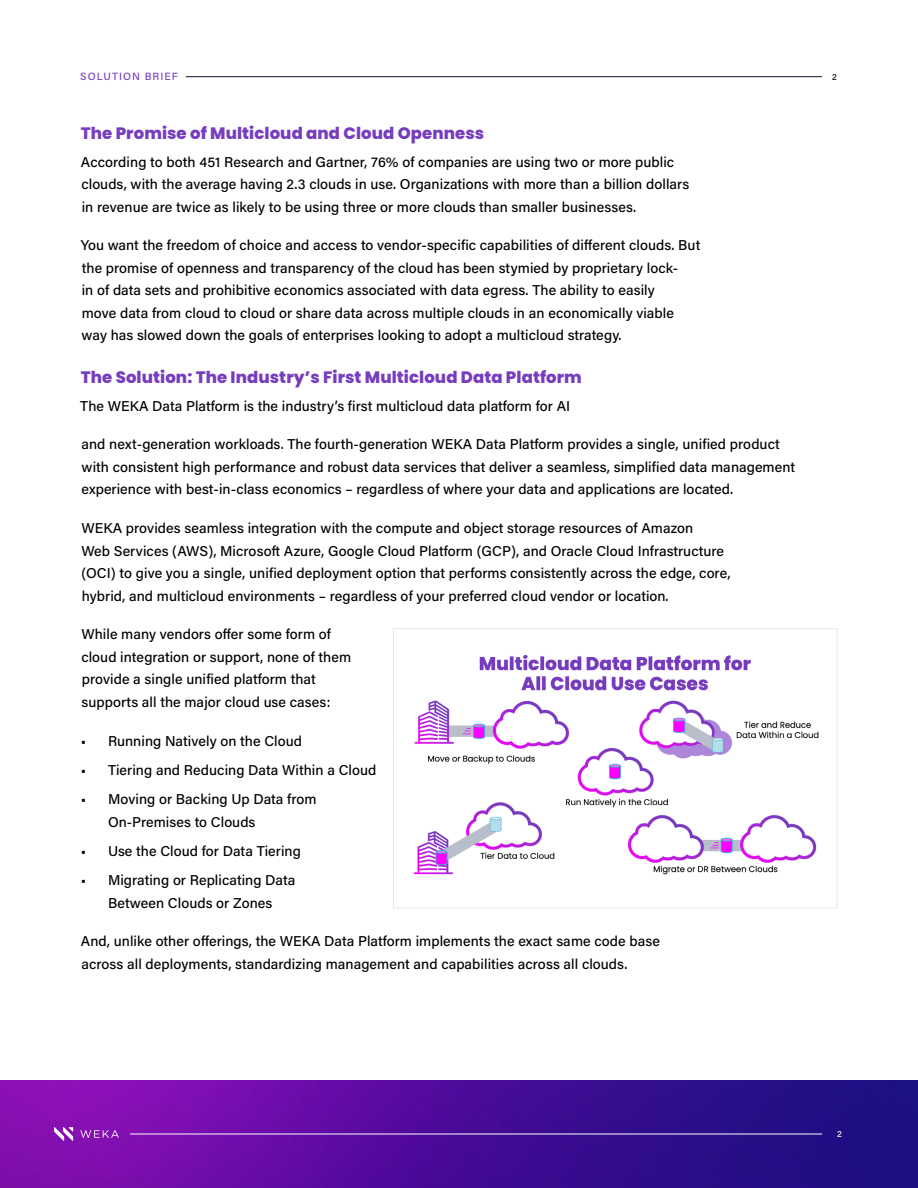
<style>
.page{position:relative;width:918px;height:1188px;background:#fff}
.page>*{position:absolute;margin:0;border:0;box-sizing:border-box;transform-origin:0 0}
.t1{font:800 16.5px "Poppins";letter-spacing:.005em;color:#773dbe}
.t2{font:500 14.25px/22.5px "Acumin Pro";letter-spacing:.005em;color:#000}
.t3{font:500 10.5px "Acumin Pro";letter-spacing:.1em;color:#773dbe}
.t4{font:500 9px "Acumin Pro";color:#fff}
.t5{font:500 9px "Acumin Pro";color:#000}
</style>
<div class="page">
<img style="left:0;top:1080px;width:918px;height:108px">
<hr style="left:130px;top:1134px;width:692px;height:1px;background:#fff">
<svg style="left:54px;top:1127px;width:19px;height:14px"></svg>
<svg style="left:80px;top:1130px;width:39px;height:8px"></svg>
<hr style="left:186px;top:76px;width:636px;height:1px;background:#180d36">
<img style="left:413px;top:654px;width:406px;height:221px">
<div style="left:393px;top:628px;width:444px;height:280px;border:1px solid #e6e7e8"></div>
<p class="t3" style="left:80px;top:69px;width:99px">SOLUTION BRIEF</p>
<p class="t5" style="left:832px;top:70px;width:6px">2</p>
<p class="t1" style="left:81px;top:123px;width:405px">The Promise of Multicloud and Cloud Openness</p>
<p class="t2" style="left:81px;top:150px;width:610px">According to both 451 Research and Gartner, 76% of companies are using two or more public clouds, with the average having 2.3 clouds in use. Organizations with more than a billion dollars in revenue are twice as likely to be using three or more clouds than smaller businesses.</p>
<p class="t2" style="left:81px;top:234px;width:621px">You want the freedom of choice and access to vendor-specific capabilities of different clouds. But the promise of openness and transparency of the cloud has been stymied by proprietary lock-<br>in of data sets and prohibitive economics associated with data egress. The ability to easily<br>move data from cloud to cloud or share data across multiple clouds in an economically viable way has slowed down the goals of enterprises looking to adopt a multicloud strategy.</p>
<p class="t1" style="left:81px;top:368px;width:503px">The Solution: The Industry’s First Multicloud Data Platform</p>
<p class="t2" style="left:80px;top:394px;width:492px">The WEKA Data Platform is the industry’s first multicloud data platform for AI</p>
<p class="t2" style="left:81px;top:433px;width:715px">and next-generation workloads. The fourth-generation WEKA Data Platform provides a single, unified product with consistent high performance and robust data services that deliver a seamless, simplified data management experience with best-in-class economics – regardless of where your data and applications are located.</p>
<p class="t2" style="left:81px;top:516px;width:651px">WEKA provides seamless integration with the compute and object storage resources of Amazon<br>Web Services (AWS), Microsoft Azure, Google Cloud Platform (GCP), and Oracle Cloud Infrastructure (OCI) to give you a single, unified deployment option that performs consistently across the edge, core, hybrid, and multicloud environments – regardless of your preferred cloud vendor or location.</p>
<p class="t2" style="left:81px;top:623px;width:271px">While many vendors offer some form of cloud integration or support, none of them provide a single unified platform that supports all the major cloud use cases:</p>
<p class="t2" style="left:81px;top:729px;width:223px">• Running Natively on the Cloud</p>
<p class="t2" style="left:81px;top:758px;width:297px">• Tiering and Reducing Data Within a Cloud</p>
<p class="t2" style="left:108px;top:787px;width:210px;text-indent:-27px">• Moving or Backing Up Data from<br>On-Premises to Clouds</p>
<p class="t2" style="left:81px;top:839px;width:221px">• Use the Cloud for Data Tiering</p>
<p class="t2" style="left:81px;top:868px;width:216px;text-align:center">• Migrating or Replicating Data<br>Between Clouds or Zones</p>
<p class="t2" style="left:81px;top:929px;width:581px">And, unlike other offerings, the WEKA Data Platform implements the exact same code base across all deployments, standardizing management and capabilities across all clouds.</p>
<p class="t4" style="left:837px;top:1128px;width:6px">2</p>
</div>
